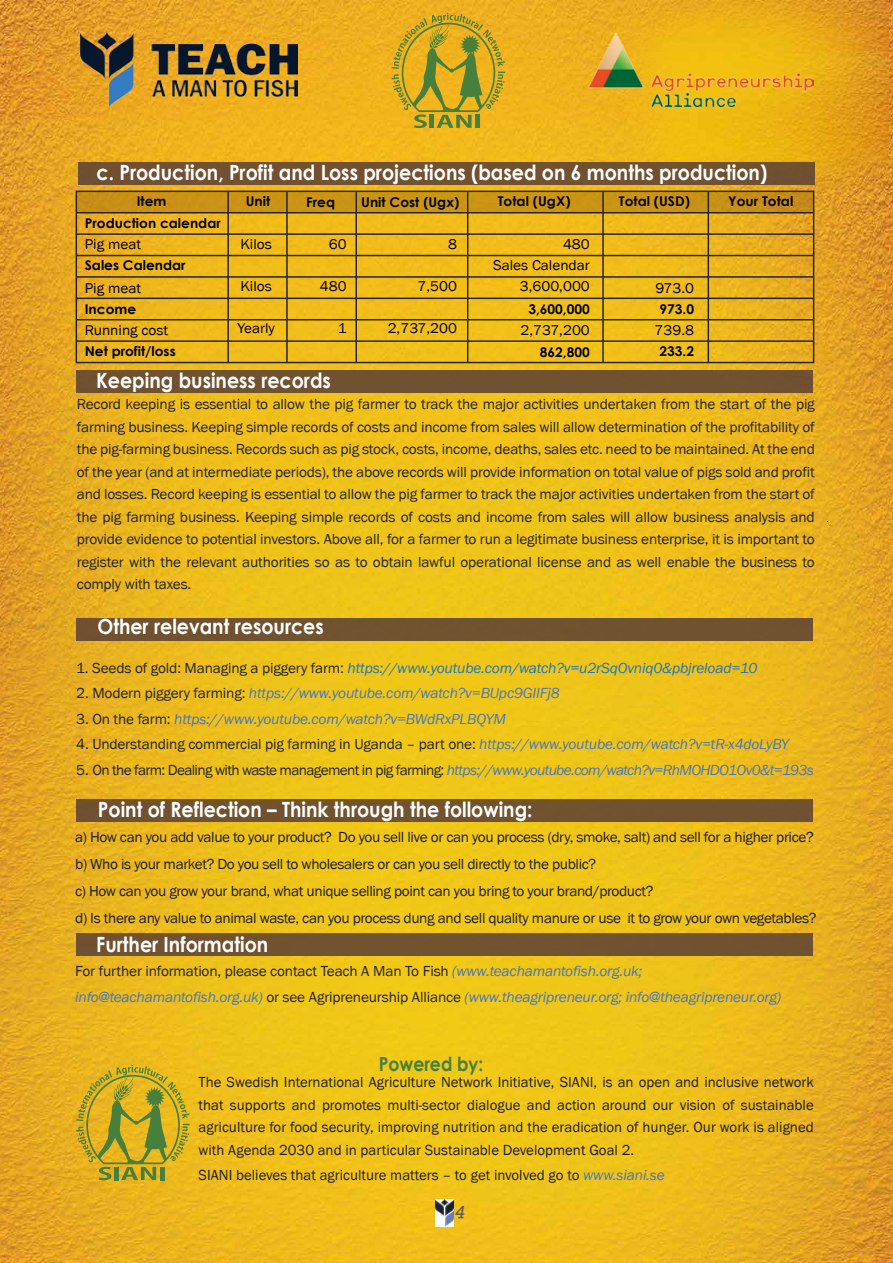
<style>
.page{position:relative;width:893px;height:1263px;background:#fff}
.page>*{position:absolute;margin:0;border:0;box-sizing:border-box;transform-origin:0 0}
.t1{font:700 21px "Century Gothic";color:#fff;scale:.91 1}
.t2{font:700 19.5px "Century Gothic";color:#47803c;scale:.89 1}
.t3{font:italic 18px "Centric S Si";color:#59595b}
.t4{font:15px/22.5px "Franklin Got Itc TEE";letter-spacing:-.01em;color:#272525;text-align:justify}
.t5{font:15px/27px "Franklin Got Itc TEE";letter-spacing:-.025em;color:#231f20}
.t6{font:italic 15px/25.5px "Franklin Got Itc TEE";letter-spacing:-.015em;color:#4775b8}
.t7{font:15px "Franklin Got Itc TEE";letter-spacing:-.045em;color:#272525}
.t8{font:italic 15px "Franklin Got Itc TEE";letter-spacing:-.01em;color:#1c75bc}
.t9{font:15px "Franklin Got Itc TEE";color:#231f20}
.t10{font:14.7px/21px "Franklin Got Itc TEE";color:#000;text-align:right;scale:1.04 1}
.t11{font:700 13.5px "Century Gothic";color:#000}
.t12{font:700 13.5px "Century Gothic";color:#020202}
.s1{font-style:normal;color:#272525}
.s2{font-style:italic;color:#4775b8}
</style>
<div class="page">
<img style="left:0;top:0;width:893px;height:1263px">
<img style="left:585px;top:0;width:303px;height:188px">
<img style="left:589px;top:34px;width:224px;height:73px">
<img style="left:80px;top:33px;width:218px;height:75px">
<svg style="left:392px;top:13px;width:113px;height:115px;background:#c3a525"></svg>
<div style="left:77px;top:191px;width:736px;height:20px;background:#ca9315"></div>
<div style="left:76px;top:191px;width:738px;height:172px;border:2px solid #272525"></div>
<hr style="left:76px;top:340px;width:738px;height:2px;background:#272525">
<hr style="left:76px;top:319px;width:738px;height:1px;background:#272525">
<hr style="left:76px;top:298px;width:738px;height:1px;background:#272525">
<hr style="left:76px;top:276px;width:738px;height:2px;background:#272525">
<hr style="left:76px;top:255px;width:738px;height:1px;background:#272525">
<hr style="left:76px;top:233px;width:738px;height:2px;background:#272525">
<hr style="left:76px;top:212px;width:738px;height:1px;background:#272525">
<hr style="left:708px;top:191px;width:1px;height:171px;background:#272525">
<hr style="left:602px;top:191px;width:2px;height:171px;background:#272525">
<hr style="left:467px;top:191px;width:1px;height:171px;background:#272525">
<hr style="left:355px;top:191px;width:2px;height:171px;background:#272525">
<hr style="left:286px;top:191px;width:2px;height:171px;background:#272525">
<hr style="left:227px;top:191px;width:2px;height:171px;background:#272525">
<div style="left:76px;top:371px;width:737px;height:22px;background:#715230"></div>
<div style="left:76px;top:618px;width:737px;height:22px;background:#715230"></div>
<img style="left:435px;top:1199px;width:18px;height:28px">
<div style="left:78px;top:162px;width:736px;height:22px;background:#715130"></div>
<div style="left:76px;top:799px;width:737px;height:22px;background:#715230"></div>
<div style="left:76px;top:933px;width:737px;height:23px;background:#715230"></div>
<svg style="left:76px;top:1065px;width:114px;height:115px;background:#c0a825"></svg>
<h1 class="t1" style="left:97px;top:156px;width:739px">c. Production, Profit and Loss projections (based on 6 months production)</h1>
<p class="t12" style="left:137px;top:190px;width:31px">Item</p>
<p class="t12" style="left:246px;top:190px;width:26px">Unit</p>
<p class="t12" style="left:306px;top:191px;width:31px">Freq</p>
<p class="t12" style="left:361px;top:191px;width:100px">Unit Cost (Ugx)</p>
<p class="t12" style="left:498px;top:190px;width:74px">Total (UgX)</p>
<p class="t12" style="left:619px;top:190px;width:73px">Total (USD)</p>
<p class="t12" style="left:728px;top:190px;width:67px">Your Total</p>
<p class="t11" style="left:85px;top:213px;width:137px">Production calendar</p>
<p class="t10" style="left:85px;top:234px;width:56px">Pig meat</p>
<p class="t11" style="left:85px;top:255px;width:102px">Sales Calendar</p>
<p class="t10" style="left:85px;top:277px;width:56px">Pig meat</p>
<p class="t11" style="left:85px;top:299px;width:53px">Income</p>
<p class="t10" style="left:85px;top:319px;width:82px">Running cost</p>
<p class="t11" style="left:85px;top:341px;width:92px">Net profit/loss</p>
<p class="t10" style="left:493px;top:234px;width:95px">480<br>Sales Calendar<br>3,600,000</p>
<p class="t11" style="left:528px;top:299px;width:63px">3,600,000</p>
<p class="t10" style="left:520px;top:319px;width:68px">2,737,200</p>
<p class="t11" style="left:540px;top:342px;width:51px">862,800</p>
<p class="t10" style="left:329px;top:234px;width:19px">60</p>
<p class="t10" style="left:320px;top:276px;width:27px">480</p>
<p class="t10" style="left:338px;top:318px;width:10px">1</p>
<p class="t10" style="left:448px;top:234px;width:10px">8</p>
<p class="t10" style="left:418px;top:276px;width:40px">7,500</p>
<p class="t10" style="left:388px;top:318px;width:68px">2,737,200</p>
<p class="t10" style="left:240px;top:234px;width:32px">Kilos</p>
<p class="t10" style="left:240px;top:276px;width:32px">Kilos</p>
<p class="t10" style="left:237px;top:318px;width:38px">Yearly</p>
<p class="t10" style="left:655px;top:277px;width:39px">973.0</p>
<p class="t11" style="left:659px;top:299px;width:36px">973.0</p>
<p class="t10" style="left:655px;top:319px;width:40px">739.8</p>
<p class="t11" style="left:659px;top:341px;width:36px">233.2</p>
<h1 class="t1" style="left:96px;top:365px;width:260px">Keeping business records</h1>
<p class="t4" style="left:77px;top:393px;width:740px">Record keeping is essential to allow the pig farmer to track the major activities undertaken from the start of the pig farming business. Keeping simple records of costs and income from sales will allow determination of the profitability of the pig-farming business. Records such as pig stock, costs, income, deaths, sales etc. need to be maintained. At the end of the year (and at intermediate periods), the above records will provide information on total value of pigs sold and profit and losses. Record keeping is essential to allow the pig farmer to track the major activities undertaken from the start of the pig farming business. Keeping simple records of costs and income from sales will allow business analysis and provide evidence to potential investors. Above all, for a farmer to run a legitimate business enterprise, it is important to register with the relevant authorities so as to obtain lawful operational license and as well enable the business to comply with taxes.</p>
<h1 class="t1" style="left:97px;top:611px;width:250px">Other relevant resources</h1>
<p class="t8" style="left:76px;top:659px;width:682px"><span class="s1">1. Seeds of gold: Managing a piggery farm:</span> https://www.youtube.com/watch?v=u2rSqOvniq0&amp;pbjreload=10</p>
<p class="t6" style="left:76px;top:680px;width:485px"><span class="s1">2. Modern piggery farming:</span> https://www.youtube.com/watch?v=BUpc9GIIFj8</p>
<p class="t6" style="left:76px;top:706px;width:431px"><span class="s1">3. On the farm:</span> https://www.youtube.com/watch?v=BWdRxPLBQYM</p>
<p class="t4" style="left:76px;top:733px;width:714px">4. Understanding commercial pig farming in Uganda – part one: <span class="s2">https://www.youtube.com/watch?v=tR-x4doLyBY</span></p>
<p class="t7" style="left:76px;top:761px;width:739px">5. On the farm: Dealing with waste management in pig farming: <span class="s2">https://www.youtube.com/watch?v=RhMOHDO1Ov0&amp;t=193s</span></p>
<h1 class="t1" style="left:98px;top:793px;width:479px">Point of Reflection – Think through the following:</h1>
<p class="t5" style="left:75px;top:823px;width:743px">a) How can you add value to your product? Do you sell live or can you process (dry, smoke, salt) and sell for a higher price? b) Who is your market? Do you sell to wholesalers or can you sell directly to the public?<br>c) How can you grow your brand, what unique selling point can you bring to your brand/product?<br>d) Is there any value to animal waste, can you process dung and sell quality manure or use it to grow your own vegetables?</p>
<h1 class="t1" style="left:96px;top:928px;width:191px">Further Information</h1>
<p class="t6" style="left:75px;top:959px;width:707px"><span class="s1">For further information, please contact Teach A Man To Fish</span> (www.teachamantofish.org.uk; info@teachamantofish.org.uk) <span class="s1">or see Agripreneurship Alliance</span> (www.theagripreneur.org; info@theagripreneur.org)</p>
<h2 class="t2" style="left:379px;top:1049px;width:119px">Powered by:</h2>
<p class="t5" style="left:199px;top:1071px;width:617px;line-height:22.5px;text-align:justify">The Swedish International Agriculture Network Initiative, SIANI, is an open and inclusive network that supports and promotes multi-sector dialogue and action around our vision of sustainable agriculture for food security, improving nutrition and the eradication of hunger. Our work is aligned with Agenda 2030 and in particular Sustainable Development Goal 2.</p>
<p class="t9" style="left:199px;top:1167px;width:468px">SIANI believes that agriculture matters – to get involved go to <span class="s2">www.siani.se</span></p>
<p class="t3" style="left:455px;top:1201px;width:12px">4</p>
</div>
